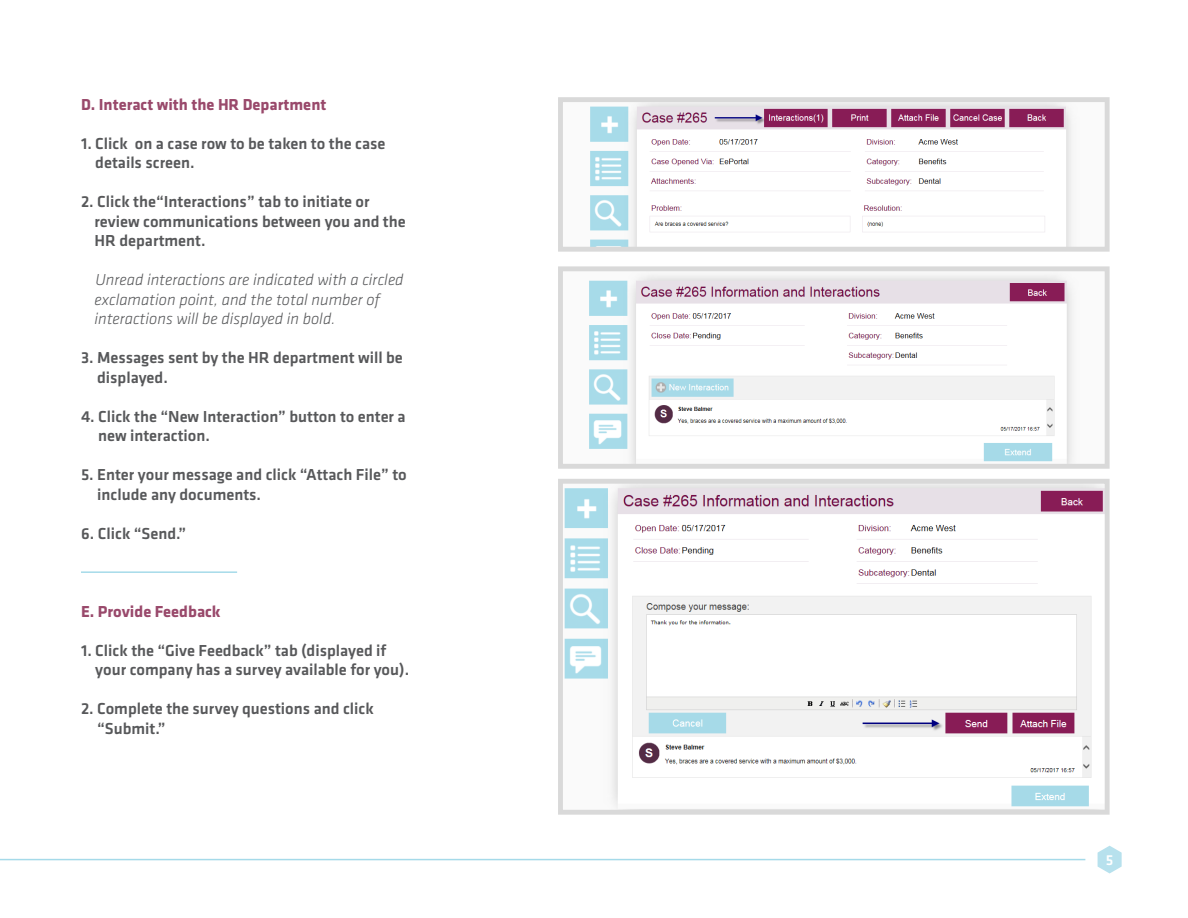
<style>
.page{position:relative;width:1188px;height:918px;background:#fff}
.page>*{position:absolute;margin:0;border:0;box-sizing:border-box;transform-origin:0 0}
.Body_Copy{font:500 16.5px/19.5px "Klavika";color:#57585a}
.Body_Copy-2{font:italic 300 16.5px/19.5px "Klavika";color:#57585a}
.Body_Copy-3{font:700 16.5px "Klavika";color:#99496b}
.t1{font:500 15px "Klavika";color:#fff}
</style>
<div class="page">
<svg style="left:1098px;top:846px;width:24px;height:27px"></svg>
<hr style="left:0;top:859px;width:1085px;height:1px;background:#a5dae9">
<img style="left:590px;top:103px;width:482px;height:143px">
<div style="left:558px;top:97px;width:552px;height:155px;border:5px solid #d9d9d9"></div>
<img style="left:589px;top:274px;width:485px;height:189px">
<div style="left:558px;top:266px;width:552px;height:203px;border:5px solid #d9d9d9"></div>
<img style="left:564px;top:485px;width:540px;height:324px">
<div style="left:558px;top:479px;width:552px;height:336px;border:5px solid #d9d9d9"></div>
<hr style="left:81px;top:571px;width:156px;height:2px;background:#a5dae9">
<p class="Body_Copy-3" style="left:81px;top:92px;width:247px">D. Interact with the HR Department</p>
<p class="Body_Copy" style="left:95px;top:133px;width:292px;text-indent:-14px">1. Click on a case row to be taken to the case details screen.</p>
<p class="Body_Copy" style="left:94px;top:191px;width:313px;text-indent:-14px">2. Click the“Interactions” tab to initiate or review communications between you and the<br>HR department.</p>
<p class="Body_Copy-2" style="left:94px;top:270px;width:311px">Unread interactions are indicated with a circled exclamation point, and the total number of interactions will be displayed in bold.</p>
<p class="Body_Copy" style="left:97px;top:347px;width:307px;text-indent:-16px">3. Messages sent by the HR department will be displayed.</p>
<p class="Body_Copy" style="left:98px;top:406px;width:309px;text-indent:-17px">4. Click the “New Interaction” button to enter a new interaction.</p>
<p class="Body_Copy" style="left:97px;top:464px;width:311px;text-indent:-16px">5. Enter your message and click “Attach File” to include any documents.</p>
<p class="Body_Copy" style="left:81px;top:523px;width:107px">6. Click “Send.”</p>
<p class="Body_Copy-3" style="left:81px;top:599px;width:141px">E. Provide Feedback</p>
<p class="Body_Copy" style="left:95px;top:640px;width:315px;text-indent:-14px">1. Click the “Give Feedback” tab (displayed if your company has a survey available for you).</p>
<p class="Body_Copy" style="left:97px;top:698px;width:278px;text-indent:-16px">2. Complete the survey questions and click “Submit.”</p>
<p class="t1" style="left:1106px;top:850px;width:9px">5</p>
</div>
